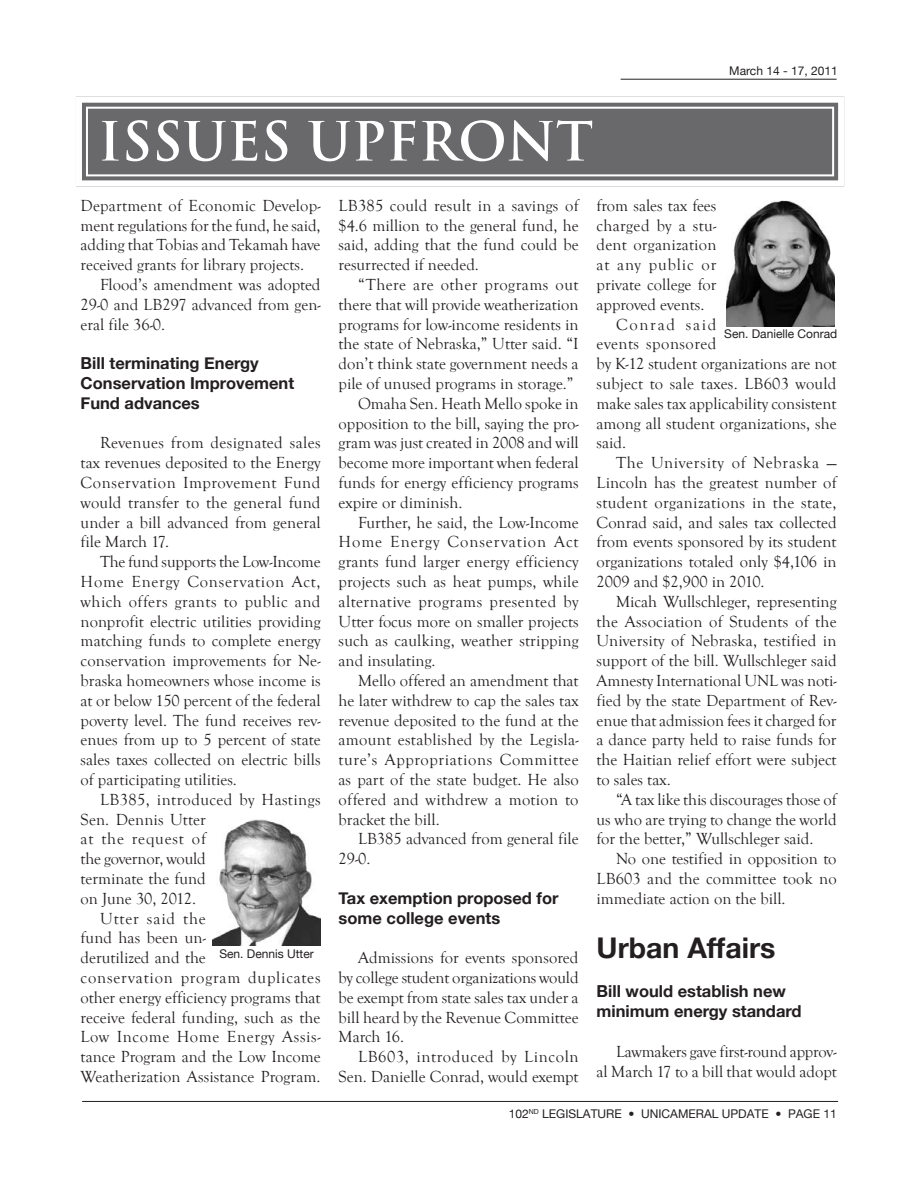
<style>
.page{position:relative;width:918px;height:1188px;background:#fff}
.page>*{position:absolute;margin:0;border:0;box-sizing:border-box;transform-origin:0 0}
.t1{font:700 52.5px "Trajan Pro";color:#fff}
.t2{font:700 28.5px "Helvetica Neue";color:#231f20}
.t3{font:16.5px/19.8px "Goudy Old Style T";color:#231f20;text-align:justify}
.t4{font:700 16.5px/19.8px "Helvetica Neue";color:#231f20}
.t5{font:16.5px "Goudy Old Style T";letter-spacing:.02em;color:#231f20}
.t6{font:16.5px "Goudy Old Style T";letter-spacing:.03em;color:#231f20}
.t7{font:16.5px "Goudy Old Style T";letter-spacing:.055em;color:#231f20}
.t8{font:16.5px "Goudy Old Style T";letter-spacing:.05em;color:#231f20}
.t9{font:16.5px "Goudy Old Style T";letter-spacing:.025em;color:#231f20}
.t10{font:16.5px "Goudy Old Style T";letter-spacing:.035em;color:#231f20}
.t11{font:16.5px "Goudy Old Style T";letter-spacing:.04em;color:#231f20}
.t12{font:16.5px "Goudy Old Style T";letter-spacing:.045em;color:#231f20}
.t13{font:16.5px "Goudy Old Style T";letter-spacing:.105em;color:#231f20}
.t14{font:12px "Helvetica Neue";color:#231f20}
</style>
<div class="page">
<svg style="left:76px;top:96px;width:769px;height:91px;background:#838385"></svg>
<div style="left:86px;top:107px;width:748px;height:69px;border:2px solid #fff"></div>
<hr style="left:82px;top:1101px;width:756px;height:1px;background:#231f20">
<hr style="left:621px;top:79px;width:216px;height:1px;background:#231f20">
<img style="left:213px;top:819px;width:108px;height:127px">
<img style="left:727px;top:200px;width:108px;height:126px">
<h1 class="t1" style="left:98px;top:109px;width:497px">ISSUES UPFRONT</h1>
<p class="t14" style="left:729px;top:63px;width:110px">March 14 - 17, 2011</p>
<p class="t3" style="left:81px;top:196px;width:242px">Department of Economic Develop&shy;ment regulations for the fund, he said, adding that Tobias and Tekamah have received grants for library projects.</p>
<p class="t3" style="left:81px;top:275px;width:242px;text-indent:19px">Flood’s amendment was adopted 29-0 and LB297 advanced from gen&shy;eral file 36-0.</p>
<p class="t4" style="left:81px;top:353px;width:215px">Bill terminating Energy<br>Conservation Improvement<br>Fund advances</p>
<p class="t3" style="left:81px;top:434px;width:241px;text-indent:19px">Revenues from designated sales tax revenues deposited to the Energy Conservation Improvement Fund would transfer to the general fund under a bill advanced from general file March 17.</p>
<p class="t3" style="left:81px;top:552px;width:242px;text-indent:19px">The fund supports the Low-Income Home Energy Conservation Act, which offers grants to public and nonprofit electric utilities providing matching funds to complete energy conservation improvements for Ne&shy;braska homeowners whose income is at or below 150 percent of the federal poverty level. The fund receives rev&shy;enues from up to 5 percent of state sales taxes collected on electric bills of participating utilities.</p>
<p class="t9" style="left:100px;top:790px;width:222px">LB385, introduced by Hastings</p>
<p class="t3" style="left:81px;top:810px;width:127px">Sen. Dennis Utter</p>
<p class="t7" style="left:81px;top:830px;width:127px">at the request of</p>
<p class="t3" style="left:81px;top:849px;width:127px">the governor, would</p>
<p class="t3" style="left:81px;top:869px;width:127px">terminate the fund</p>
<p class="t3" style="left:81px;top:889px;width:117px">on June 30, 2012.</p>
<p class="t7" style="left:100px;top:909px;width:107px">Utter said the</p>
<p class="t3" style="left:81px;top:929px;width:127px">fund has been un-</p>
<p class="t3" style="left:81px;top:948px;width:127px">derutilized and the</p>
<p class="t8" style="left:81px;top:969px;width:241px">conservation program duplicates</p>
<p class="t3" style="left:81px;top:988px;width:241px">other energy efficiency programs that</p>
<p class="t3" style="left:81px;top:1008px;width:241px">receive federal funding, such as the</p>
<p class="t11" style="left:81px;top:1028px;width:242px">Low Income Home Energy Assis-</p>
<p class="t3" style="left:81px;top:1047px;width:241px">tance Program and the Low Income</p>
<p class="t3" style="left:81px;top:1067px;width:241px">Weatherization Assistance Program.</p>
<p class="t14" style="left:219px;top:946px;width:96px">Sen. Dennis Utter</p>
<p class="t3" style="left:339px;top:196px;width:241px">LB385 could result in a savings of $4.6 million to the general fund, he said, adding that the fund could be resurrected if needed.</p>
<p class="t6" style="left:358px;top:276px;width:222px">“There are other programs out</p>
<p class="t3" style="left:339px;top:295px;width:241px">there that will provide weatherization</p>
<p class="t3" style="left:339px;top:315px;width:241px">programs for low-income residents in</p>
<p class="t3" style="left:339px;top:335px;width:241px">the state of Nebraska,” Utter said. “I</p>
<p class="t3" style="left:339px;top:354px;width:241px">don’t think state government needs a</p>
<p class="t3" style="left:339px;top:374px;width:237px">pile of unused programs in storage.”</p>
<p class="t3" style="left:358px;top:394px;width:222px">Omaha Sen. Heath Mello spoke in</p>
<p class="t3" style="left:339px;top:414px;width:241px">opposition to the bill, saying the pro-</p>
<p class="t3" style="left:339px;top:434px;width:242px">gram was just created in 2008 and will</p>
<p class="t3" style="left:339px;top:453px;width:242px">become more important when federal</p>
<p class="t3" style="left:339px;top:473px;width:242px">funds for energy efficiency programs</p>
<p class="t3" style="left:339px;top:493px;width:125px">expire or diminish.</p>
<p class="t3" style="left:358px;top:513px;width:222px">Further, he said, the Low-Income</p>
<p class="t7" style="left:339px;top:533px;width:241px">Home Energy Conservation Act</p>
<p class="t3" style="left:339px;top:552px;width:241px">grants fund larger energy efficiency</p>
<p class="t3" style="left:339px;top:572px;width:241px">projects such as heat pumps, while</p>
<p class="t6" style="left:339px;top:592px;width:241px">alternative programs presented by</p>
<p class="t3" style="left:339px;top:612px;width:241px">Utter focus more on smaller projects</p>
<p class="t3" style="left:339px;top:632px;width:241px">such as caulking, weather stripping</p>
<p class="t3" style="left:339px;top:651px;width:98px">and insulating.</p>
<p class="t3" style="left:358px;top:671px;width:222px">Mello offered an amendment that</p>
<p class="t3" style="left:339px;top:691px;width:241px">he later withdrew to cap the sales tax</p>
<p class="t3" style="left:339px;top:711px;width:241px">revenue deposited to the fund at the</p>
<p class="t5" style="left:339px;top:731px;width:242px">amount established by the Legisla-</p>
<p class="t10" style="left:339px;top:751px;width:242px">ture’s Appropriations Committee</p>
<p class="t3" style="left:339px;top:770px;width:242px">as part of the state budget. He also</p>
<p class="t5" style="left:339px;top:790px;width:241px">offered and withdrew a motion to</p>
<p class="t3" style="left:339px;top:810px;width:103px">bracket the bill.</p>
<p class="t3" style="left:358px;top:830px;width:222px">LB385 advanced from general file</p>
<p class="t3" style="left:339px;top:849px;width:33px">29-0.</p>
<p class="t4" style="left:339px;top:888px;width:221px">Tax exemption proposed for some college events</p>
<p class="t3" style="left:339px;top:948px;width:242px;text-indent:19px">Admissions for events sponsored by college student organizations would be exempt from state sales tax under a bill heard by the Revenue Committee March 16.</p>
<p class="t3" style="left:339px;top:1047px;width:241px;text-align:right">LB603, introduced by Lincoln<br>Sen. Danielle Conrad, would exempt</p>
<p class="t3" style="left:597px;top:196px;width:121px">from sales tax fees</p>
<p class="t9" style="left:597px;top:216px;width:121px">charged by a stu-</p>
<p class="t3" style="left:597px;top:236px;width:121px">dent organization</p>
<p class="t8" style="left:597px;top:256px;width:121px">at any public or</p>
<p class="t3" style="left:597px;top:275px;width:121px">private college for</p>
<p class="t3" style="left:597px;top:295px;width:109px">approved events.</p>
<p class="t13" style="left:616px;top:315px;width:102px">Conrad said</p>
<p class="t6" style="left:597px;top:335px;width:121px">events sponsored</p>
<p class="t3" style="left:597px;top:354px;width:241px">by K-12 student organizations are not</p>
<p class="t3" style="left:597px;top:374px;width:241px">subject to sale taxes. LB603 would</p>
<p class="t3" style="left:597px;top:394px;width:241px">make sales tax applicability consistent</p>
<p class="t3" style="left:597px;top:414px;width:241px">among all student organizations, she</p>
<p class="t3" style="left:597px;top:434px;width:31px">said.</p>
<p class="t12" style="left:616px;top:454px;width:222px">The University of Nebraska —</p>
<p class="t3" style="left:597px;top:473px;width:241px">Lincoln has the greatest number of</p>
<p class="t5" style="left:597px;top:493px;width:241px">student organizations in the state,</p>
<p class="t3" style="left:597px;top:513px;width:241px">Conrad said, and sales tax collected</p>
<p class="t3" style="left:597px;top:533px;width:241px">from events sponsored by its student</p>
<p class="t3" style="left:597px;top:552px;width:241px">organizations totaled only $4,106 in</p>
<p class="t3" style="left:597px;top:572px;width:169px">2009 and $2,900 in 2010.</p>
<p class="t3" style="left:616px;top:592px;width:222px">Micah Wullschleger, representing</p>
<p class="t3" style="left:597px;top:612px;width:242px">the Association of Students of the</p>
<p class="t3" style="left:597px;top:632px;width:241px">University of Nebraska, testified in</p>
<p class="t3" style="left:597px;top:651px;width:242px">support of the bill. Wullschleger said</p>
<p class="t3" style="left:597px;top:671px;width:242px">Amnesty International UNL was noti-</p>
<p class="t3" style="left:597px;top:691px;width:242px">fied by the state Department of Rev-</p>
<p class="t3" style="left:597px;top:711px;width:241px">enue that admission fees it charged for</p>
<p class="t3" style="left:597px;top:731px;width:242px">a dance party held to raise funds for</p>
<p class="t3" style="left:597px;top:750px;width:241px">the Haitian relief effort were subject</p>
<p class="t3" style="left:597px;top:770px;width:76px">to sales tax.</p>
<p class="t3" style="left:616px;top:790px;width:222px">“A tax like this discourages those of</p>
<p class="t3" style="left:597px;top:810px;width:242px">us who are trying to change the world</p>
<p class="t3" style="left:597px;top:830px;width:218px">for the better,” Wullschleger said.</p>
<p class="t3" style="left:616px;top:849px;width:222px">No one testified in opposition to</p>
<p class="t3" style="left:597px;top:869px;width:242px">LB603 and the committee took no</p>
<p class="t3" style="left:597px;top:889px;width:191px">immediate action on the bill.</p>
<h2 class="t2" style="left:597px;top:930px;width:180px">Urban Affairs</h2>
<p class="t4" style="left:597px;top:981px;width:207px">Bill would establish new minimum energy standard</p>
<p class="t3" style="left:597px;top:1042px;width:242px;text-align:right">Lawmakers gave first-round approv-<br>al March 17 to a bill that would adopt</p>
<p class="t14" style="left:724px;top:327px;width:115px">Sen. Danielle Conrad</p>
<p class="t14" style="left:509px;top:1107px;width:106px">102<sup>nd</sup> LEGISLATURE</p>
<p class="t14" style="left:628px;top:1107px;width:210px">• Unicameral Update • Pag e 11</p>
</div>
